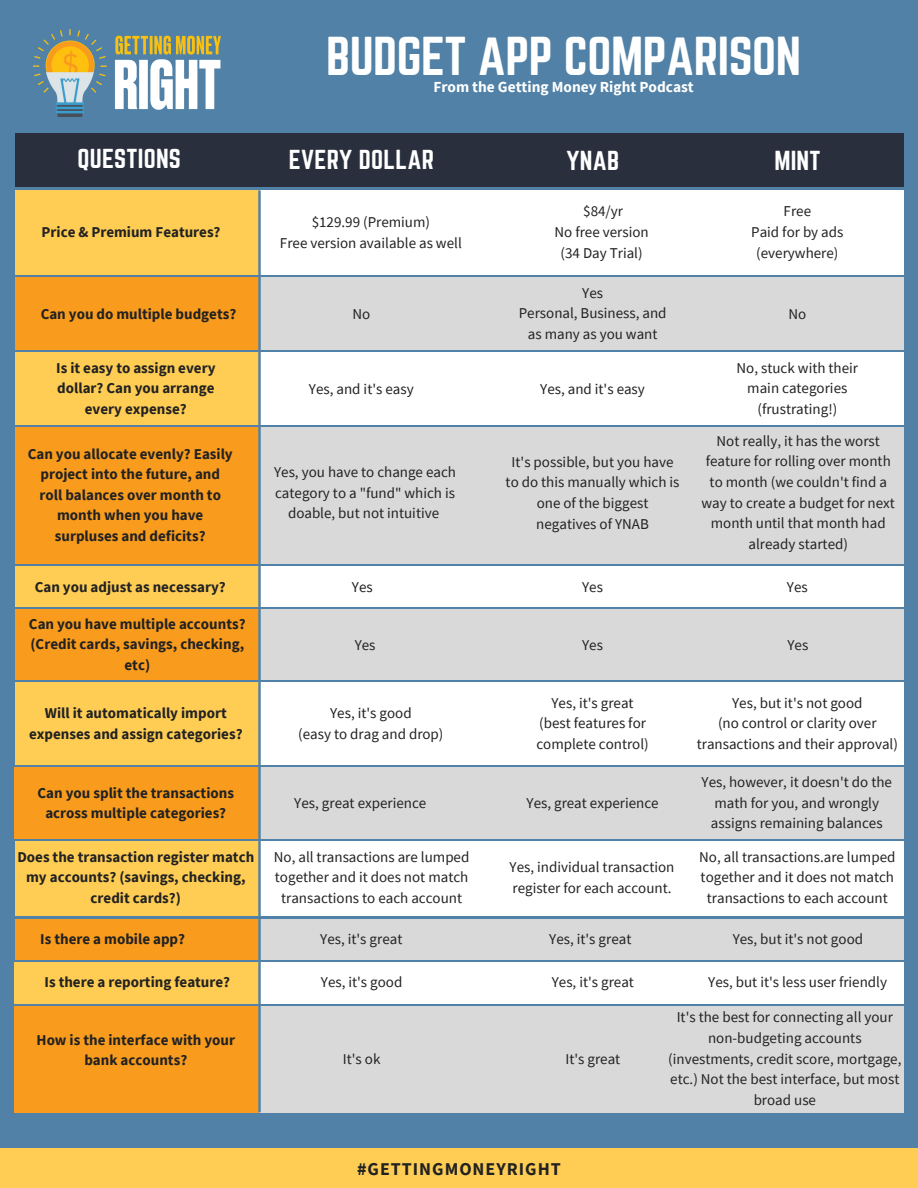
<style>
.page{position:relative;width:918px;height:1188px;background:#5181a6}
.page>*{position:absolute;margin:0;border:0;box-sizing:border-box;transform-origin:0 0}
.t1{font:48px "Norwester";letter-spacing:-.01em;color:#fff}
.t2{font:24px "Norwester";letter-spacing:.01em;color:#fff}
.t3{font:700 18px "Source Sans Pro";letter-spacing:.055em;color:#222}
.t4{font:700 15.3px "Source Sans Pro";color:#fff}
.t5{font:15px/20.5px "Source Sans Pro";color:#222;text-align:center}
.t6{font:700 15px/20.5px "Source Sans Pro";color:#222;text-align:center}
</style>
<div class="page">
<div style="left:0;top:1148px;width:918px;height:40px;background:#ffcd54"></div>
<div style="left:15px;top:962px;width:889px;height:42px;background:#fff"></div>
<div style="left:14px;top:962px;width:245px;height:42px;background:#ffcd54"></div>
<div style="left:15px;top:133px;width:889px;height:54px;background:#292f3d"></div>
<div style="left:15px;top:190px;width:888px;height:85px;background:#fff"></div>
<div style="left:15px;top:277px;width:889px;height:73px;background:#d9d9d9"></div>
<div style="left:15px;top:352px;width:889px;height:73px;background:#fff"></div>
<div style="left:15px;top:427px;width:888px;height:137px;background:#d9d9d9"></div>
<div style="left:15px;top:567px;width:889px;height:40px;background:#fff"></div>
<div style="left:15px;top:610px;width:889px;height:70px;background:#d9d9d9"></div>
<div style="left:15px;top:610px;width:245px;height:70px;background:#f99b1d"></div>
<div style="left:15px;top:683px;width:889px;height:82px;background:#fff"></div>
<div style="left:15px;top:768px;width:888px;height:71px;background:#d9d9d9"></div>
<div style="left:15px;top:842px;width:888px;height:74px;background:#fff"></div>
<div style="left:15px;top:842px;width:245px;height:74px;background:#ffcd54"></div>
<div style="left:15px;top:919px;width:889px;height:40px;background:#d9d9d9"></div>
<div style="left:15px;top:1006px;width:889px;height:107px;background:#d9d9d9"></div>
<div style="left:15px;top:190px;width:245px;height:85px;background:#ffcd54"></div>
<div style="left:15px;top:277px;width:245px;height:73px;background:#f99b1d"></div>
<div style="left:15px;top:352px;width:245px;height:73px;background:#ffcd54"></div>
<div style="left:15px;top:427px;width:244px;height:137px;background:#f99b1d"></div>
<div style="left:15px;top:567px;width:245px;height:40px;background:#ffcd54"></div>
<div style="left:15px;top:683px;width:245px;height:82px;background:#ffcd54"></div>
<div style="left:14px;top:768px;width:245px;height:71px;background:#f99b1d"></div>
<div style="left:15px;top:919px;width:245px;height:40px;background:#f99b1d"></div>
<div style="left:14px;top:1006px;width:245px;height:107px;background:#f99b1d"></div>
<svg style="left:258px;top:190px;width:3px;height:922px"></svg>
<img style="left:33px;top:30px;width:187px;height:86px">
<h1 class="t1" style="left:326px;top:33px;width:476px">BUDGET APP COMPARISON</h1>
<p class="t4" style="left:433px;top:77px;width:262px">From the Getting Money Right Podcast</p>
<h2 class="t2" style="left:77px;top:147px;width:105px">QUESTIONS</h2>
<h2 class="t2" style="left:289px;top:148px;width:147px">EVERY DOLLAR</h2>
<h2 class="t2" style="left:566px;top:149px;width:54px">YNAB</h2>
<h2 class="t2" style="left:774px;top:149px;width:48px">MINT</h2>
<p class="t6" style="left:42px;top:222px;width:180px">Price &amp; Premium Features?</p>
<p class="t5" style="left:280px;top:211px;width:183px">$129.99 (Premium)<br>Free version available as well</p>
<p class="t5" style="left:555px;top:201px;width:96px">$84/yr<br>No free version (34 Day Trial)</p>
<p class="t5" style="left:751px;top:201px;width:94px">Free<br>Paid for by ads (everywhere)</p>
<p class="t6" style="left:41px;top:303px;width:197px">Can you do multiple budgets?</p>
<p class="t5" style="left:353px;top:303px;width:19px">No</p>
<p class="t5" style="left:519px;top:282px;width:149px">Yes<br>Personal, Business, and as many as you want</p>
<p class="t6" style="left:56px;top:357px;width:161px">Is it easy to assign every dollar? Can you arrange every expense?</p>
<p class="t5" style="left:309px;top:378px;width:106px">Yes, and it's easy</p>
<p class="t5" style="left:540px;top:378px;width:106px">Yes, and it's easy</p>
<p class="t6" style="left:28px;top:443px;width:207px">Can you allocate evenly? Easily project into the future, and roll balances over month to month when you have surpluses and deficits?</p>
<p class="t5" style="left:506px;top:451px;width:175px">It's possible, but you have to do this manually which is one of the biggest negatives of YNAB</p>
<p class="t5" style="left:274px;top:462px;width:183px">Yes, you have to change each category to a "fund" which is doable, but not intuitive</p>
<p class="t5" style="left:789px;top:303px;width:19px">No</p>
<p class="t5" style="left:737px;top:357px;width:123px">No, stuck with their main categories (frustrating!)</p>
<p class="t5" style="left:702px;top:430px;width:195px">Not really, it has the worst feature for rolling over month to month (we couldn't find a way to create a budget for next month until that month had already started)</p>
<p class="t6" style="left:35px;top:576px;width:192px">Can you adjust as necessary?</p>
<p class="t5" style="left:352px;top:577px;width:22px">Yes</p>
<p class="t5" style="left:582px;top:577px;width:22px">Yes</p>
<p class="t5" style="left:787px;top:576px;width:22px">Yes</p>
<p class="t6" style="left:29px;top:613px;width:218px">Can you have multiple accounts? (Credit cards, savings, checking, etc)</p>
<p class="t5" style="left:355px;top:634px;width:22px">Yes</p>
<p class="t5" style="left:582px;top:634px;width:22px">Yes</p>
<p class="t5" style="left:788px;top:634px;width:22px">Yes</p>
<p class="t6" style="left:29px;top:703px;width:215px">Will it automatically import expenses and assign categories?</p>
<p class="t5" style="left:298px;top:703px;width:147px">Yes, it's good<br>(easy to drag and drop)</p>
<p class="t5" style="left:536px;top:692px;width:114px">Yes, it's great (best features for complete control)</p>
<p class="t5" style="left:697px;top:692px;width:203px">Yes, but it's not good<br>(no control or clarity over transactions and their approval)</p>
<p class="t6" style="left:38px;top:782px;width:198px">Can you split the transactions across multiple categories?</p>
<p class="t5" style="left:294px;top:793px;width:134px">Yes, great experience</p>
<p class="t5" style="left:527px;top:793px;width:134px">Yes, great experience</p>
<p class="t5" style="left:702px;top:772px;width:192px">Yes, however, it doesn't do the math for you, and wrongly assigns remaining balances</p>
<p class="t6" style="left:17px;top:846px;width:238px">Does the transaction register match my accounts? (savings, checking, credit cards?)</p>
<p class="t5" style="left:274px;top:846px;width:197px">No, all transactions are lumped together and it does not match transactions to each account</p>
<p class="t5" style="left:320px;top:928px;width:84px">Yes, it's great</p>
<p class="t5" style="left:510px;top:857px;width:166px;text-align:left">Yes, individual transaction register for each account.</p>
<p class="t5" style="left:699px;top:846px;width:198px">No, all transactions.are lumped together and it does not match transactions to each account</p>
<p class="t6" style="left:40px;top:928px;width:146px">Is there a mobile app?</p>
<p class="t5" style="left:549px;top:928px;width:84px">Yes, it's great</p>
<p class="t5" style="left:733px;top:928px;width:132px">Yes, but it's not good</p>
<p class="t6" style="left:45px;top:971px;width:187px">Is there a reporting feature?</p>
<p class="t5" style="left:321px;top:971px;width:83px">Yes, it's good</p>
<p class="t5" style="left:552px;top:971px;width:84px">Yes, it's great</p>
<p class="t5" style="left:708px;top:971px;width:180px">Yes, but it's less user friendly</p>
<p class="t6" style="left:37px;top:1029px;width:200px">How is the interface with your bank accounts?</p>
<p class="t5" style="left:343px;top:1049px;width:39px">It's ok</p>
<p class="t5" style="left:565px;top:1049px;width:56px">It's great</p>
<p class="t3" style="left:357px;top:1157px;width:205px">#GETTINGMONEYRIGHT</p>
<p class="t5" style="left:668px;top:1007px;width:235px">It's the best for connecting all your non-budgeting accounts (investments, credit score, mortgage, etc.) Not the best interface, but most broad use</p>
</div>
